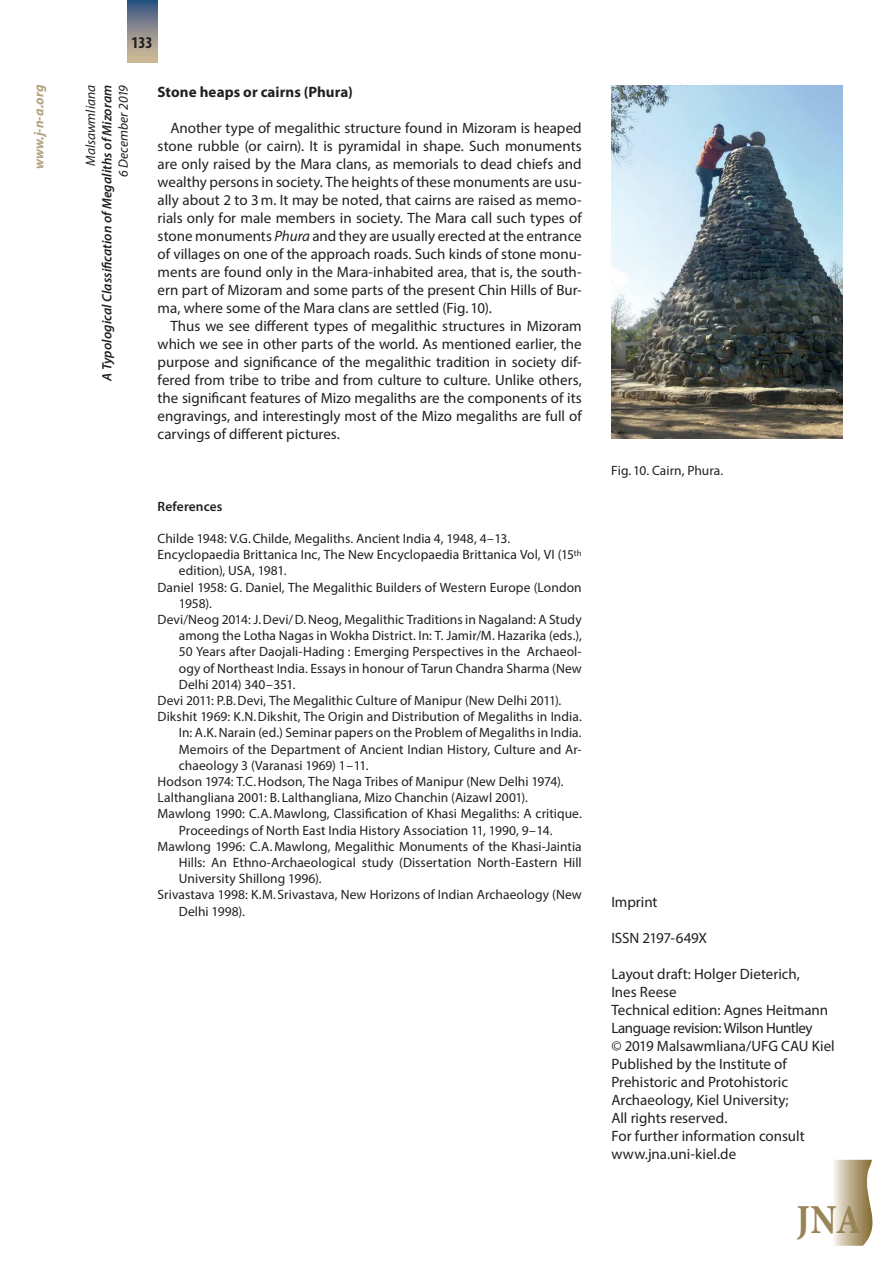
<style>
.page{position:relative;width:893px;height:1263px;background:#fff}
.page>*{position:absolute;margin:0;border:0;box-sizing:border-box;transform-origin:0 0}
.t1{font:700 condensed 41.7px "Minion Pro";color:#988457;scale:.96 1}
.t2{font:700 condensed 16.5px "Myriad Pro";color:#231f20}
.t3{font:15px/18px "Myriad Pro";color:#231f20;text-align:justify}
.t4{font:700 15px "Myriad Pro";letter-spacing:.005em;color:#231f20}
.t5{font:15px "Myriad Pro";letter-spacing:-.02em;color:#231f20}
.t6{font:13.5px "Myriad Pro";letter-spacing:.005em;color:#231f20}
.t7{font:italic 600 13.5px "Myriad Pro";letter-spacing:.01em;color:#231f20}
.t8{font:italic 13.5px "Myriad Pro";letter-spacing:.005em;color:#231f20}
.t9{font:italic 700 13.5px "Myriad Pro";color:#b2a27f}
.t10{font:600 13.5px "Myriad Pro";letter-spacing:.005em;color:#231f20}
.s1{font-style:italic}
</style>
<div class="page">
<svg style="left:834px;top:1160px;width:39px;height:86px;background:#c3b699"></svg>
<svg style="left:128px;top:0;width:30px;height:63px;background:#898b8d"></svg>
<img style="left:611px;top:85px;width:231px;height:353px">
<p class="t9" style="left:30px;top:169px;width:86px;rotate:-90deg">www.j-n-a.org</p>
<p class="t2" style="left:132px;top:32px;width:23px">133</p>
<p class="t8" style="left:82px;top:166px;width:82px;rotate:-90deg">Malsawmliana</p>
<p class="t7" style="left:98px;top:381px;width:297px;rotate:-90deg">A Typological Classification of Megaliths of Mizoram</p>
<p class="t8" style="left:115px;top:177px;width:94px;rotate:-90deg">6 December 2019</p>
<p class="t4" style="left:158px;top:82px;width:197px">Stone heaps or cairns (Phura)</p>
<p class="t3" style="left:158px;top:118px;width:426px;text-indent:13px">Another type of megalithic structure found in Mizoram is heaped stone rubble (or cairn). It is pyramidal in shape. Such monuments are only raised by the Mara clans, as memorials to dead chiefs and wealthy persons in society. The heights of these monuments are usu&shy;ally about 2 to 3m. It may be noted, that cairns are raised as memo&shy;rials only for male members in society. The Mara call such types of stone monuments <span class="s1">Phura</span> and they are usually erected at the entrance of villages on one of the approach roads. Such kinds of stone monu&shy;ments are found only in the Mara-inhabited area, that is, the south&shy;ern part of Mizoram and some parts of the present Chin Hills of Bur&shy;ma, where some of the Mara clans are settled (Fig.10).</p>
<p class="t3" style="left:158px;top:316px;width:426px;text-indent:13px">Thus we see different types of megalithic structures in Mizoram which we see in other parts of the world. As mentioned earlier, the purpose and significance of the megalithic tradition in society dif&shy;fered from tribe to tribe and from culture to culture. Unlike others, the significant features of Mizo megaliths are the components of its engravings, and interestingly most of the Mizo megaliths are full of carvings of different pictures.</p>
<p class="t10" style="left:158px;top:497px;width:66px">References</p>
<p class="t6" style="left:158px;top:530px;width:354px">Childe 1948: V.G.Childe, Megaliths. Ancient India 4, 1948, 4–13.</p>
<p class="t6" style="left:158px;top:546px;width:426px">Encyclopaedia Brittanica Inc, The New Encyclopaedia Brittanica Vol, VI (15<sup>th</sup></p>
<p class="t6" style="left:179px;top:562px;width:109px">edition), USA, 1981.</p>
<p class="t6" style="left:158px;top:579px;width:426px">Daniel 1958: G. Daniel, The Megalithic Builders of Western Europe (London</p>
<p class="t6" style="left:179px;top:595px;width:34px">1958).</p>
<p class="t6" style="left:158px;top:611px;width:426px">Devi/Neog 2014: J.Devi/D.Neog, Megalithic Traditions in Nagaland: A Study</p>
<p class="t6" style="left:179px;top:627px;width:404px">among the Lotha Nagas in Wokha District. In: T. Jamir/M. Hazarika (eds.),</p>
<p class="t6" style="left:179px;top:643px;width:404px">50 Years after Daojali-Hading : Emerging Perspectives in the Archaeol-</p>
<p class="t6" style="left:179px;top:660px;width:404px">ogy of Northeast India. Essays in honour of Tarun Chandra Sharma (New</p>
<p class="t6" style="left:179px;top:676px;width:118px">Delhi 2014) 340–351.</p>
<p class="t6" style="left:158px;top:692px;width:405px">Devi 2011: P.B.Devi, The Megalithic Culture of Manipur (New Delhi 2011).</p>
<p class="t6" style="left:158px;top:708px;width:426px">Dikshit 1969: K.N.Dikshit, The Origin and Distribution of Megaliths in India.</p>
<p class="t6" style="left:179px;top:724px;width:404px">In: A.K.Narain (ed.) Seminar papers on the Problem of Megaliths in India.</p>
<p class="t6" style="left:179px;top:741px;width:404px">Memoirs of the Department of Ancient Indian History, Culture and Ar-</p>
<p class="t6" style="left:179px;top:757px;width:191px">chaeology 3 (Varanasi 1969) 1–11.</p>
<p class="t6" style="left:158px;top:773px;width:407px">Hodson 1974: T.C.Hodson, The Naga Tribes of Manipur (New Delhi 1974).</p>
<p class="t6" style="left:158px;top:789px;width:372px">Lalthangliana 2001: B. Lalthangliana, Mizo Chanchin (Aizawl 2001).</p>
<p class="t6" style="left:158px;top:805px;width:426px">Mawlong 1990: C.A.Mawlong, Classification of Khasi Megaliths: A critique.</p>
<p class="t6" style="left:179px;top:822px;width:375px">Proceedings of North East India History Association 11, 1990, 9–14.</p>
<p class="t6" style="left:158px;top:838px;width:426px">Mawlong 1996: C.A.Mawlong, Megalithic Monuments of the Khasi-Jaintia</p>
<p class="t6" style="left:179px;top:854px;width:404px">Hills: An Ethno-Archaeological study (Dissertation North-Eastern Hill</p>
<p class="t6" style="left:179px;top:870px;width:144px">University Shillong 1996).</p>
<p class="t6" style="left:158px;top:886px;width:426px">Srivastava 1998: K.M. Srivastava, New Horizons of Indian Archaeology (New</p>
<p class="t6" style="left:179px;top:903px;width:68px">Delhi 1998).</p>
<p class="t6" style="left:611px;top:462px;width:114px">Fig.10. Cairn, Phura.</p>
<p class="t3" style="left:611px;top:892px;width:48px">Imprint</p>
<p class="t5" style="left:611px;top:928px;width:97px">ISSN 2197-649X</p>
<p class="t3" style="left:611px;top:964px;width:225px;text-align:left">Layout draft: Holger Dieterich,<br>Ines Reese<br>Technical edition: Agnes Heitmann<br>Language revision: Wilson Huntley<br>© 2019 Malsawmliana/UFG CAU Kiel<br>Published by the Institute of<br>Prehistoric and Protohistoric<br>Archaeology, Kiel University;<br>All rights reserved.<br>For further information consult www.jna.uni-kiel.de</p>
<h1 class="t1" style="left:796px;top:1191px;width:69px">JNA</h1>
</div>
